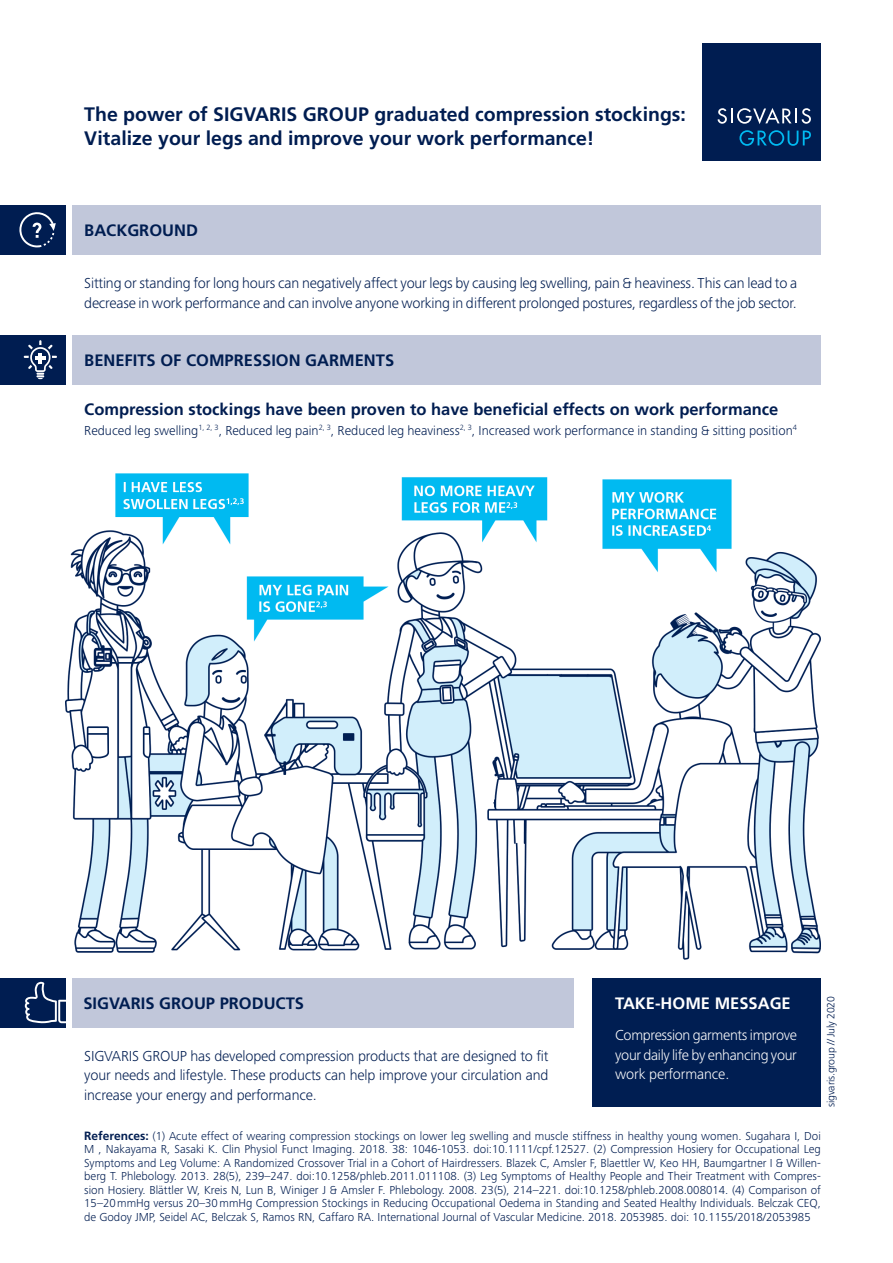
<style>
.page{position:relative;width:893px;height:1263px;background:#fff}
.page>*{position:absolute;margin:0;border:0;box-sizing:border-box;transform-origin:0 0}
.t1{font:700 19.5px/23.2px "Frutiger LT Std";color:#001d51}
.t2{font:700 16.5px "Frutiger LT Std";color:#001d51}
.t3{font:700 16.5px "Frutiger LT Std";color:#fff}
.t4{font:300 15px/19.5px "Frutiger Next Pro";letter-spacing:-.01em;color:#001d51}
.t5{font:300 15px/19.5px "Frutiger Next Pro";letter-spacing:-.02em;color:#fff;text-align:justify}
.t6{font:300 13.5px "Frutiger Next Pro";color:#001d51}
.t7{font:300 12px/13.5px "Frutiger Next Pro";color:#001d51;text-align:justify}
.t8{font:300 10.5px "Frutiger LT Std";letter-spacing:-.02em;color:#001d51}
.s1{font-family:"Frutiger LT Std";font-weight:700}
</style>
<div class="page">
<img style="left:66px;top:473px;width:755px;height:486px">
<div style="left:0;top:978px;width:65px;height:49px;background:#001d51"></div>
<svg style="left:25px;top:982px;width:40px;height:41px"></svg>
<div style="left:72px;top:335px;width:749px;height:49px;background:#c1c7da"></div>
<div style="left:72px;top:978px;width:502px;height:49px;background:#c1c7da"></div>
<div style="left:0;top:335px;width:65px;height:49px;background:#001d51"></div>
<div style="left:0;top:205px;width:65px;height:50px;background:#001d51"></div>
<svg style="left:19px;top:212px;width:37px;height:35px"></svg>
<div style="left:72px;top:205px;width:749px;height:50px;background:#c1c7da"></div>
<div style="left:592px;top:978px;width:229px;height:128px;background:#001e52"></div>
<div style="left:703px;top:43px;width:118px;height:117px;background:#001d51"></div>
<svg style="left:717px;top:108px;width:94px;height:16px"></svg>
<svg style="left:739px;top:130px;width:72px;height:16px"></svg>
<svg style="left:24px;top:340px;width:33px;height:39px"></svg>
<hr style="left:35px;top:356px;width:11px;height:4px;background:#fff">
<h1 class="t1" style="left:84px;top:103px;width:603px">The power of SIGVARIS GROUP graduated compression stockings:<br>Vitalize your legs and improve your work performance!</h1>
<h2 class="t2" style="left:84px;top:221px;width:115px">BACKGROUND</h2>
<p class="t4" style="left:84px;top:273px;width:714px">Sitting or standing for long hours can negatively affect your legs by causing leg swelling, pain &amp; heaviness. This can lead to a decrease in work performance and can involve anyone working in different prolonged postures, regardless of the job sector.</p>
<h2 class="t2" style="left:84px;top:350px;width:311px">BENEFITS OF COMPRESSION GARMENTS</h2>
<h2 class="t2" style="left:84px;top:400px;width:696px">Compression stockings have been proven to have beneficial effects on work performance</h2>
<p class="t6" style="left:84px;top:422px;width:714px">Reduced leg swelling<sup>1,</sup> <sup>2,</sup> <sup>3</sup>, Reduced leg pain<sup>2,</sup> <sup>3</sup>, Reduced leg heaviness<sup>2,</sup> <sup>3</sup>, Increased work performance in standing &amp; sitting position<sup>4</sup></p>
<h2 class="t2" style="left:83px;top:993px;width:222px">SIGVARIS GROUP PRODUCTS</h2>
<p class="t4" style="left:84px;top:1046px;width:466px;text-align:justify">SIGVARIS GROUP has developed compression products that are designed to fit your needs and lifestyle. These products can help improve your circulation and increase your energy and performance.</p>
<h2 class="t3" style="left:615px;top:993px;width:177px">TAKE-HOME MESSAGE</h2>
<p class="t5" style="left:615px;top:1025px;width:183px">Compression garments improve your daily life by enhancing your work performance.</p>
<p class="t8" style="left:825px;top:1106px;width:112px;rotate:-90deg">sigvaris.group // July 2020</p>
<p class="t7" style="left:84px;top:1129px;width:738px"><span class="s1">References:</span> (1) Acute effect of wearing compression stockings on lower leg swelling and muscle stiffness in healthy young women. Sugahara I, Doi M , Nakayama R, Sasaki K. Clin Physiol Funct Imaging. 2018. 38: 1046-1053. doi:10.1111/cpf.12527. (2) Compression Hosiery for Occupational Leg Symptoms and Leg Volume: A Randomized Crossover Trial in a Cohort of Hairdressers. Blazek C, Amsler F, Blaettler W, Keo HH, Baumgartner I &amp; Willen&shy;berg T. Phlebology. 2013. 28(5), 239–247. doi:10.1258/phleb.2011.011108. (3) Leg Symptoms of Healthy People and Their Treatment with Compres&shy;sion Hosiery. Blättler W, Kreis N, Lun B, Winiger J &amp; Amsler F. Phlebology. 2008. 23(5), 214–221. doi:10.1258/phleb.2008.008014. (4) Comparison of 15–20 mmHg versus 20–30 mmHg Compression Stockings in Reducing Occupational Oedema in Standing and Seated Healthy Individuals. Belczak CEQ, de Godoy JMP, Seidel AC, Belczak S, Ramos RN, Caffaro RA. International Journal of Vascular Medicine. 2018. 2053985. doi: 10.1155/2018/2053985</p>
</div>
